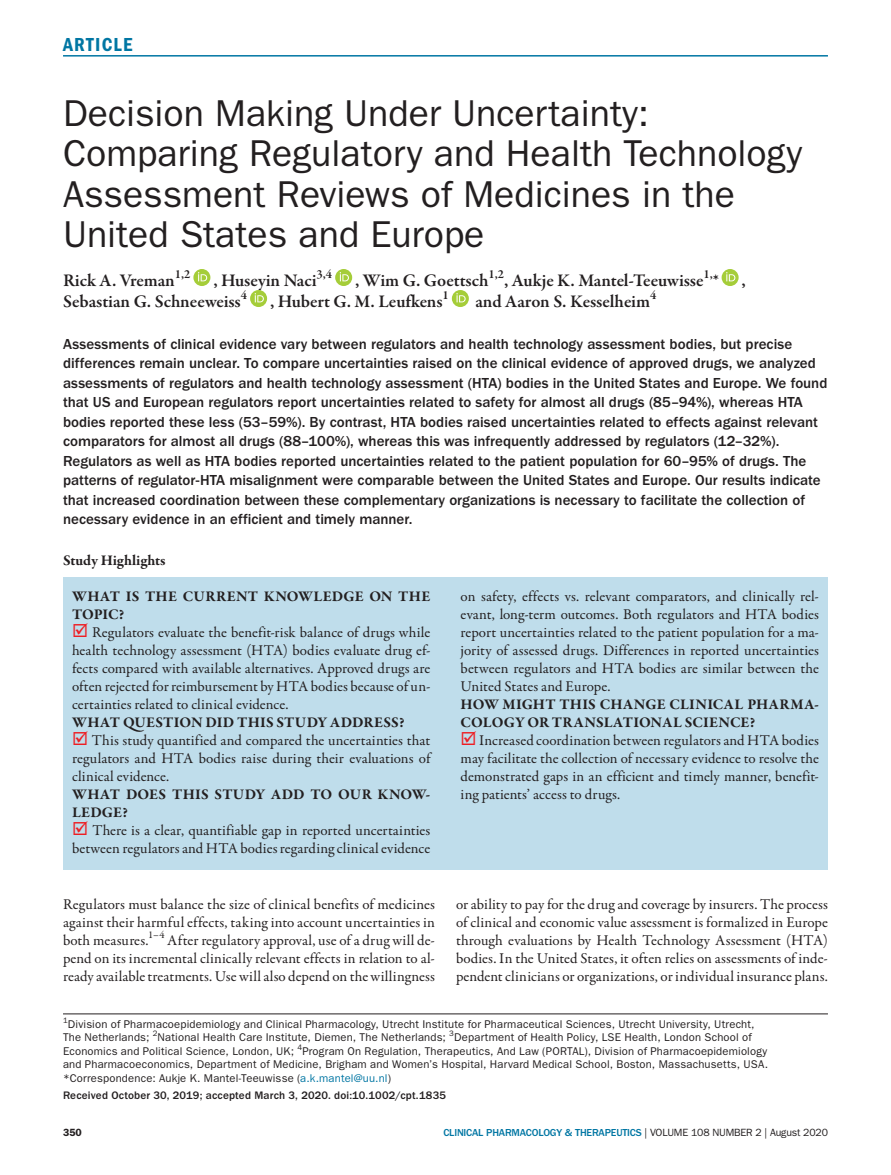
<style>
.page{position:relative;width:891px;height:1175px;background:#fff}
.page>*{position:absolute;margin:0;border:0;box-sizing:border-box;transform-origin:0 0}
.t1{font:37.5px/40.5px "ITC Franklin Gothic Std";color:#231f20}
.t2{font:19.5px "ITC Franklin Gothic Std Dm Cd";letter-spacing:.065em;color:#0076a3}
.t3{font:600 18px "Garamond Premr Pro";letter-spacing:-.005em;color:#231f20}
.t4{font:15px/18px "Garamond Premr Pro";letter-spacing:.005em;color:#231f20;text-align:justify}
.t5{font:500 15px/19.5px "ITC Franklin Gothic Std";color:#231f20}
.t6{font:700 15px/18px "Garamond Premr Pro";letter-spacing:.01em;color:#231f20}
.t7{font:600 12.6px "Garamond Premr Pro";color:#231f20}
.t8{font:11.25px/13.5px "ITC Franklin Gothic Std";letter-spacing:.015em;color:#231f20}
.t9{font:500 11.25px "ITC Franklin Gothic Std";letter-spacing:.015em;color:#231f20}
.t10{font:500 10.5px "ITC Franklin Gothic Std";letter-spacing:-.015em;color:#0076a3}
.t11{font:600 10.5px "ITC Franklin Gothic Std";color:#231f20}
.t12{font:10.5px "Garamond Premr Pro";color:#231f20}
.t13{font:7.8px "ITC Franklin Gothic Std";color:#231f20}
.s1{color:#ee1d23}
.s2{color:#0076a3}
.s3{font-weight:400;color:#231f20}
</style>
<div class="page">
<hr style="left:63px;top:55px;width:765px;height:2px;background:#0076a3">
<svg style="left:193px;top:269px;width:17px;height:17px"></svg>
<svg style="left:198px;top:272px;width:9px;height:9px"></svg>
<svg style="left:335px;top:269px;width:17px;height:17px"></svg>
<svg style="left:340px;top:272px;width:9px;height:9px"></svg>
<svg style="left:722px;top:269px;width:17px;height:17px"></svg>
<svg style="left:726px;top:272px;width:9px;height:9px"></svg>
<svg style="left:250px;top:290px;width:17px;height:17px"></svg>
<svg style="left:255px;top:293px;width:9px;height:9px"></svg>
<div style="left:452px;top:290px;width:17px;height:17px;background:#a5cd39;border-radius:50%"></div>
<svg style="left:456px;top:293px;width:10px;height:9px"></svg>
<hr style="left:63px;top:1013px;width:765px;height:1px;background:#231f20">
<div style="left:63px;top:542px;width:765px;height:327px;background:#bfddeb"></div>
<div style="left:51px;top:533px;width:780px;height:43px;background:#fff"></div>
<h2 class="t2" style="left:63px;top:33px;width:71px">ARTICLE</h2>
<h1 class="t1" style="left:63px;top:93px;width:741px">Decision Making Under Uncertainty:<br>Comparing Regulatory and Health Technology Assessment Reviews of Medicines in the United States and Europe</h1>
<p class="t3" style="left:63px;top:269px;width:129px">Rick A. Vreman<sup>1,2</sup></p>
<p class="t3" style="left:213px;top:269px;width:120px">, Huseyin Naci<sup>3,4</sup></p>
<p class="t3" style="left:355px;top:269px;width:365px">, Wim G. Goettsch<sup>1,2</sup>, Aukje K. Mantel-Teeuwisse<sup>1,</sup>*</p>
<p class="t3" style="left:742px;top:269px;width:6px">,</p>
<p class="t3" style="left:63px;top:290px;width:179px">Sebastian G. Schneeweiss</p>
<p class="t7" style="left:241px;top:287px;width:8px">4</p>
<p class="t3" style="left:270px;top:290px;width:180px">, Hubert G. M. Leufkens<sup>1</sup></p>
<p class="t3" style="left:475px;top:290px;width:183px">and Aaron S. Kesselheim<sup>4</sup></p>
<p class="t5" style="left:63px;top:334px;width:766px">Assessments of clinical evidence vary between regulators and health technology assessment bodies, but precise differences remain unclear. To compare uncertainties raised on the clinical evidence of approved drugs, we analyzed assessments of regulators and health technology assessment (HTA) bodies in the United States and Europe. We found that US and European regulators report uncertainties related to safety for almost all drugs (85–94%), whereas HTA bodies reported these less (53–59%). By contrast, HTA bodies raised uncertainties related to effects against relevant comparators for almost all drugs (88–100%), whereas this was infrequently addressed by regulators (12–32%).<br>Regulators as well as HTA bodies reported uncertainties related to the patient population for 60–95% of drugs. The patterns of regulator-HTA misalignment were comparable between the United States and Europe. Our results indicate that increased coordination between these complementary organizations is necessary to facilitate the collection of necessary evidence in an efficient and timely manner.</p>
<p class="t6" style="left:63px;top:551px;width:104px">Study Highlights</p>
<p class="t6" style="left:72px;top:587px;width:360px">WHAT IS THE CURRENT KNOWLEDGE ON THE<br>TOPIC?</p>
<p class="t4" style="left:72px;top:623px;width:360px"><span class="s1">☑</span> Regulators evaluate the benefit-risk balance of drugs while health technology assessment (HTA) bodies evaluate drug ef&shy;fects compared with available alternatives. Approved drugs are often rejected for reimbursement by HTA bodies because of un&shy;certainties related to clinical evidence.</p>
<p class="t6" style="left:72px;top:713px;width:334px">WHAT QUESTION DID THIS STUDY ADDRESS?</p>
<p class="t4" style="left:72px;top:731px;width:360px"><span class="s1">☑</span> This study quantified and compared the uncertainties that regulators and HTA bodies raise during their evaluations of clinical evidence.</p>
<p class="t6" style="left:72px;top:785px;width:360px">WHAT DOES THIS STUDY ADD TO OUR KNOW-<br>LEDGE?</p>
<p class="t4" style="left:72px;top:821px;width:360px"><span class="s1">☑</span> There is a clear, quantifiable gap in reported uncertainties between regulators and HTA bodies regarding clinical evidence</p>
<p class="t4" style="left:63px;top:895px;width:373px">Regulators must balance the size of clinical benefits of medicines against their harmful effects, taking into account uncertainties in both measures.</p>
<p class="t12" style="left:148px;top:928px;width:18px">1–4</p>
<p class="t4" style="left:63px;top:931px;width:373px;text-indent:104px">After regulatory approval, use of a drug will de&shy;pend on its incremental clinically relevant effects in relation to al&shy;ready available treatments. Use will also depend on the willingness</p>
<p class="t4" style="left:461px;top:587px;width:360px">on safety, effects vs. relevant comparators, and clinically rel&shy;evant, long-term outcomes. Both regulators and HTA bodies report uncertainties related to the patient population for a ma&shy;jority of assessed drugs. Differences in reported uncertainties between regulators and HTA bodies are similar between the United States and Europe.</p>
<p class="t6" style="left:461px;top:695px;width:360px">HOW MIGHT THIS CHANGE CLINICAL PHARMA-<br>COLOGY OR TRANSLATIONAL SCIENCE?</p>
<p class="t4" style="left:461px;top:731px;width:360px"><span class="s1">☑</span> Increased coordination between regulators and HTA bodies may facilitate the collection of necessary evidence to resolve the demonstrated gaps in an efficient and timely manner, benefit&shy;ing patients’ access to drugs.</p>
<p class="t4" style="left:456px;top:895px;width:373px">or ability to pay for the drug and coverage by insurers. The process of clinical and economic value assessment is formalized in Europe through evaluations by Health Technology Assessment (HTA) bodies. In the United States, it often relies on assessments of inde&shy;pendent clinicians or organizations, or individual insurance plans.</p>
<p class="t13" style="left:63px;top:1015px;width:6px">1</p>
<p class="t8" style="left:63px;top:1017px;width:693px;text-indent:5px">Division of Pharmacoepidemiology and Clinical Pharmacology, Utrecht Institute for Pharmaceutical Sciences, Utrecht University, Utrecht,<br>The Netherlands;</p>
<p class="t13" style="left:153px;top:1029px;width:6px">2</p>
<p class="t8" style="left:158px;top:1030px;width:290px">National Health Care Institute, Diemen, The Netherlands;</p>
<p class="t13" style="left:449px;top:1029px;width:6px">3</p>
<p class="t8" style="left:454px;top:1030px;width:299px">Department of Health Policy, LSE Health, London School of</p>
<p class="t8" style="left:63px;top:1044px;width:233px">Economics and Political Science, London, UK;</p>
<p class="t13" style="left:297px;top:1042px;width:6px">4</p>
<p class="t8" style="left:63px;top:1044px;width:707px;text-align:justify;text-indent:239px">Program On Regulation, Therapeutics, And Law (PORTAL), Division of Pharmacoepidemiology and Pharmacoeconomics, Department of Medicine, Brigham and Women’s Hospital, Harvard Medical School, Boston, Massachusetts, USA. *Correspondence: Aukje K. Mantel-Teeuwisse (<span class="s2">a.k.mantel@uu.nl</span>)</p>
<p class="t9" style="left:63px;top:1088px;width:385px">Received October 30, 2019; accepted March 3, 2020. doi:10.1002/cpt.1835</p>
<p class="t11" style="left:63px;top:1125px;width:20px">350</p>
<p class="t10" style="left:443px;top:1126px;width:386px">CLINICAL PHARMACOLOGY &amp; THERAPEUTICS <span class="s3">| VOLUME 108 NUMBER 2 | August 2020</span></p>
</div>
